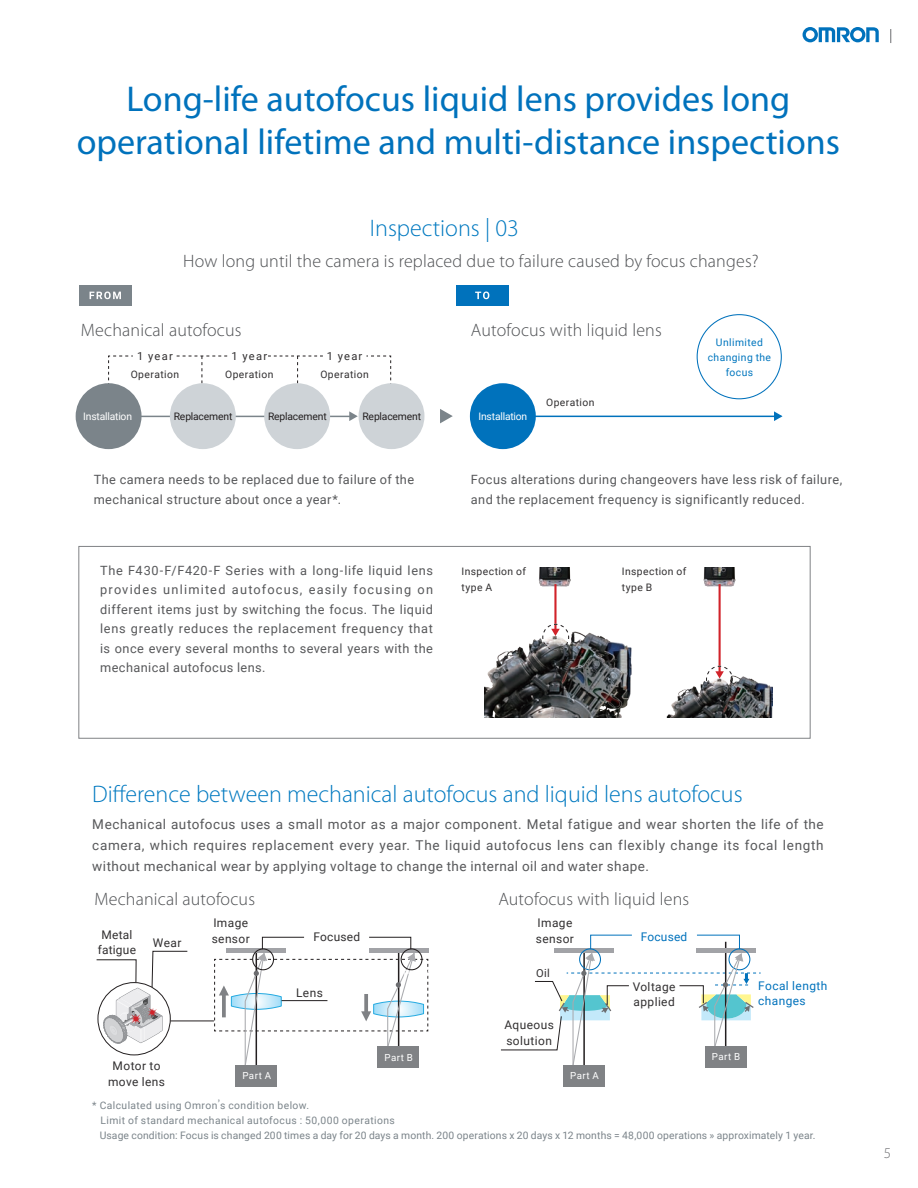
<style>
.page{position:relative;width:918px;height:1188px;background:#fff}
.page>*{position:absolute;margin:0;border:0;box-sizing:border-box;transform-origin:0 0}
.Section_Headline_Tex{font:36px/43.2px "Myriad Pro";color:#0072bc;text-align:center}
.Sub_Headline{font:300 24px "Myriad Pro";color:#0079c0}
.White_Paper_Paragaph{font:300 18px "Myriad Pro";letter-spacing:.01em;color:#4e5053}
.t1{font:300 15px "Myriad Pro";color:#6c6d70}
.Body_8_5pt{font:13.5px/21px "Roboto";letter-spacing:.03em;color:#57585a;text-align:justify}
.Body_8_5pt-2{font:12.75px/19.5px "Roboto";letter-spacing:.035em;color:#57585a}
.t2{font:11.85px/15.8px "Roboto";letter-spacing:.03em;color:#312f30}
.t3{font:11.85px "Roboto";letter-spacing:.035em;color:#0072bc}
.Body_8_5pt-3{font:11.1px "Roboto";letter-spacing:.11em;color:#312f30}
.Body_8_5pt-4{font:10.5px "Source Han Sans";color:#312f30}
.Body_8_5pt-5{font:10.35px "Roboto";letter-spacing:.015em;color:#7b848a}
.Body_8_5pt-6{font:10.35px "Roboto";letter-spacing:.04em;color:#7b848a}
.Body_8_5pt-7{font:10.35px "Roboto";letter-spacing:.04em;color:#312f30}
.Body_8_5pt-8{font:10.35px "Roboto";letter-spacing:-.015em;color:#231f20}
.Body_8_5pt-9{font:10.35px/15px "Roboto";letter-spacing:.04em;color:#0076be;text-align:center}
.Body_8_5pt-10{font:10.35px "Roboto";letter-spacing:-.02em;color:#fff}
.Body_8_5pt-11{font:9.75px "Roboto";letter-spacing:.045em;color:#fff}
.s1{font-family:"Source Han Sans";font-size:9.75px}
</style>
<div class="page">
<svg style="left:108px;top:356px;width:25px;height:25px"></svg>
<svg style="left:366px;top:356px;width:25px;height:39px"></svg>
<div style="left:456px;top:285px;width:53px;height:21px;background:#0072bc"></div>
<svg style="left:475px;top:292px;width:14px;height:7px"></svg>
<div style="left:79px;top:285px;width:53px;height:21px;background:#7b848a"></div>
<svg style="left:90px;top:292px;width:31px;height:7px"></svg>
<div style="left:563px;top:1065px;width:42px;height:22px;background:#808285"></div>
<div style="left:235px;top:1065px;width:42px;height:22px;background:#808285"></div>
<hr style="left:123px;top:416px;width:231px;height:1px;background:#7b848a">
<div style="left:470px;top:383px;width:66px;height:66px;background:#0072bc;border-radius:50%"></div>
<hr style="left:499px;top:416px;width:282px;height:1px;background:#0072bc">
<div style="left:76px;top:383px;width:66px;height:66px;background:#7b848a;border-radius:50%"></div>
<svg style="left:440px;top:409px;width:13px;height:14px"></svg>
<svg style="left:349px;top:411px;width:9px;height:10px"></svg>
<svg style="left:774px;top:411px;width:9px;height:10px"></svg>
<div style="left:79px;top:546px;width:731px;height:192px;border:1px solid #808285"></div>
<img style="left:485px;top:567px;width:288px;height:150px">
<hr style="left:554px;top:584px;width:3px;height:49px;background:#d1232a">
<hr style="left:719px;top:584px;width:2px;height:92px;background:#d1232a">
<svg style="left:542px;top:623px;width:28px;height:28px"></svg>
<svg style="left:705px;top:665px;width:28px;height:28px"></svg>
<svg style="left:96px;top:951px;width:92px;height:93px"></svg>
<hr style="left:170px;top:1021px;width:44px;height:1px;background:#231f20">
<svg style="left:214px;top:937px;width:215px;height:131px"></svg>
<svg style="left:501px;top:935px;width:260px;height:133px"></svg>
<svg style="left:177px;top:356px;width:50px;height:27px"></svg>
<svg style="left:268px;top:356px;width:55px;height:27px"></svg>
<div style="left:170px;top:383px;width:66px;height:66px;background:#ced3d7;border-radius:50%"></div>
<div style="left:264px;top:383px;width:66px;height:66px;background:#ced3d7;border-radius:50%"></div>
<div style="left:359px;top:383px;width:65px;height:66px;background:#ced3d7;border-radius:50%"></div>
<svg style="left:803px;top:27px;width:76px;height:15px"></svg>
<svg style="left:891px;top:29px;width:1px;height:14px"></svg>
<p class="Section_Headline_Tex" style="left:77px;top:78px;width:765px">Long-life autofocus liquid lens provides long operational lifetime and multi-distance inspections</p>
<p class="Sub_Headline" style="left:370px;top:215px;width:151px">Inspections | 03</p>
<p class="White_Paper_Paragaph" style="left:183px;top:251px;width:577px">How long until the camera is replaced due to failure caused by focus changes?</p>
<p class="White_Paper_Paragaph" style="left:81px;top:320px;width:162px">Mechanical autofocus</p>
<p class="Body_8_5pt-3" style="left:137px;top:348px;width:37px">1 year</p>
<p class="Body_8_5pt-3" style="left:231px;top:348px;width:37px">1 year</p>
<p class="Body_8_5pt-3" style="left:327px;top:348px;width:37px">1 year</p>
<p class="Body_8_5pt-7" style="left:131px;top:367px;width:50px">Operation</p>
<p class="Body_8_5pt-7" style="left:225px;top:367px;width:50px">Operation</p>
<p class="Body_8_5pt-7" style="left:320px;top:367px;width:50px">Operation</p>
<p class="White_Paper_Paragaph" style="left:471px;top:320px;width:192px">Autofocus with liquid lens</p>
<p class="Body_8_5pt-7" style="left:546px;top:395px;width:50px">Operation</p>
<p class="Body_8_5pt-10" style="left:83px;top:409px;width:50px">Installation</p>
<p class="Body_8_5pt-10" style="left:479px;top:409px;width:50px">Installation</p>
<p class="Body_8_5pt-8" style="left:174px;top:409px;width:60px">Replacement</p>
<p class="Body_8_5pt-8" style="left:268px;top:409px;width:60px">Replacement</p>
<p class="Body_8_5pt-8" style="left:363px;top:409px;width:60px">Replacement</p>
<p class="Body_8_5pt-4" style="left:410px;top:411px;width:12px">…</p>
<p class="Body_8_5pt-9" style="left:708px;top:334px;width:65px">Unlimited changing the focus</p>
<p class="Body_8_5pt-2" style="left:94px;top:469px;width:322px">The camera needs to be replaced due to failure of the mechanical structure about once a year*.</p>
<p class="Body_8_5pt-2" style="left:471px;top:469px;width:373px">Focus alterations during changeovers have less risk of failure, and the replacement frequency is significantly reduced.</p>
<p class="Body_8_5pt-2" style="left:100px;top:560px;width:334px;text-align:justify">The F430-F/F420-F Series with a long-life liquid lens provides unlimited autofocus, easily focusing on different items just by switching the focus. The liquid lens greatly reduces the replacement frequency that is once every several months to several years with the mechanical autofocus lens.</p>
<p class="Body_8_5pt-7" style="left:622px;top:564px;width:66px">Inspection of</p>
<p class="Body_8_5pt-7" style="left:462px;top:564px;width:66px">Inspection of</p>
<p class="Body_8_5pt-7" style="left:462px;top:580px;width:32px">type A</p>
<p class="Body_8_5pt-7" style="left:622px;top:580px;width:32px">type B</p>
<p class="Sub_Headline" style="left:92px;top:780px;width:652px">Difference between mechanical autofocus and liquid lens autofocus</p>
<p class="Body_8_5pt" style="left:92px;top:813px;width:733px">Mechanical autofocus uses a small motor as a major component. Metal fatigue and wear shorten the life of the camera, which requires replacement every year. The liquid autofocus lens can flexibly change its focal length without mechanical wear by applying voltage to change the internal oil and water shape.</p>
<p class="White_Paper_Paragaph" style="left:94px;top:889px;width:162px">Mechanical autofocus</p>
<p class="White_Paper_Paragaph" style="left:498px;top:889px;width:192px">Autofocus with liquid lens</p>
<p class="t2" style="left:102px;top:926px;width:32px">Metal</p>
<p class="t2" style="left:98px;top:942px;width:40px">fatigue</p>
<p class="t2" style="left:153px;top:934px;width:30px">Wear</p>
<p class="t2" style="left:213px;top:914px;width:36px">Image</p>
<p class="t2" style="left:212px;top:930px;width:40px">sensor</p>
<p class="t2" style="left:314px;top:929px;width:48px">Focused</p>
<p class="t2" style="left:538px;top:914px;width:36px">Image</p>
<p class="t2" style="left:536px;top:930px;width:40px">sensor</p>
<p class="t3" style="left:641px;top:928px;width:48px">Focused</p>
<p class="Body_8_5pt-3" style="left:536px;top:965px;width:15px">Oil</p>
<p class="t2" style="left:296px;top:984px;width:28px">Lens</p>
<p class="t2" style="left:633px;top:978px;width:44px">Voltage</p>
<p class="t2" style="left:634px;top:994px;width:43px">applied</p>
<p class="t2" style="left:504px;top:1017px;width:51px">Aqueous solution</p>
<p class="t2" style="left:113px;top:1057px;width:49px">Motor to</p>
<p class="t2" style="left:108px;top:1073px;width:58px">move lens</p>
<p class="Body_8_5pt-11" style="left:385px;top:1051px;width:30px">Part B</p>
<p class="Body_8_5pt-11" style="left:712px;top:1050px;width:30px">Part B</p>
<p class="Body_8_5pt-11" style="left:242px;top:1069px;width:30px">Part A</p>
<p class="Body_8_5pt-11" style="left:570px;top:1069px;width:30px">Part A</p>
<p class="t3" style="left:758px;top:977px;width:71px">Focal length</p>
<p class="t3" style="left:758px;top:993px;width:49px">changes</p>
<p class="Body_8_5pt-6" style="left:92px;top:1098px;width:219px">* Calculated using Omron<span class="s1">’</span>s condition below.</p>
<p class="Body_8_5pt-6" style="left:101px;top:1113px;width:296px">Limit of standard mechanical autofocus : 50,000 operations</p>
<p class="Body_8_5pt-5" style="left:100px;top:1128px;width:717px">Usage condition: Focus is changed 200 times a day for 20 days a month. 200 operations x 20 days x 12 months = 48,000 operations » approximately 1 year.</p>
<p class="t1" style="left:884px;top:1145px;width:9px">5</p>
</div>
